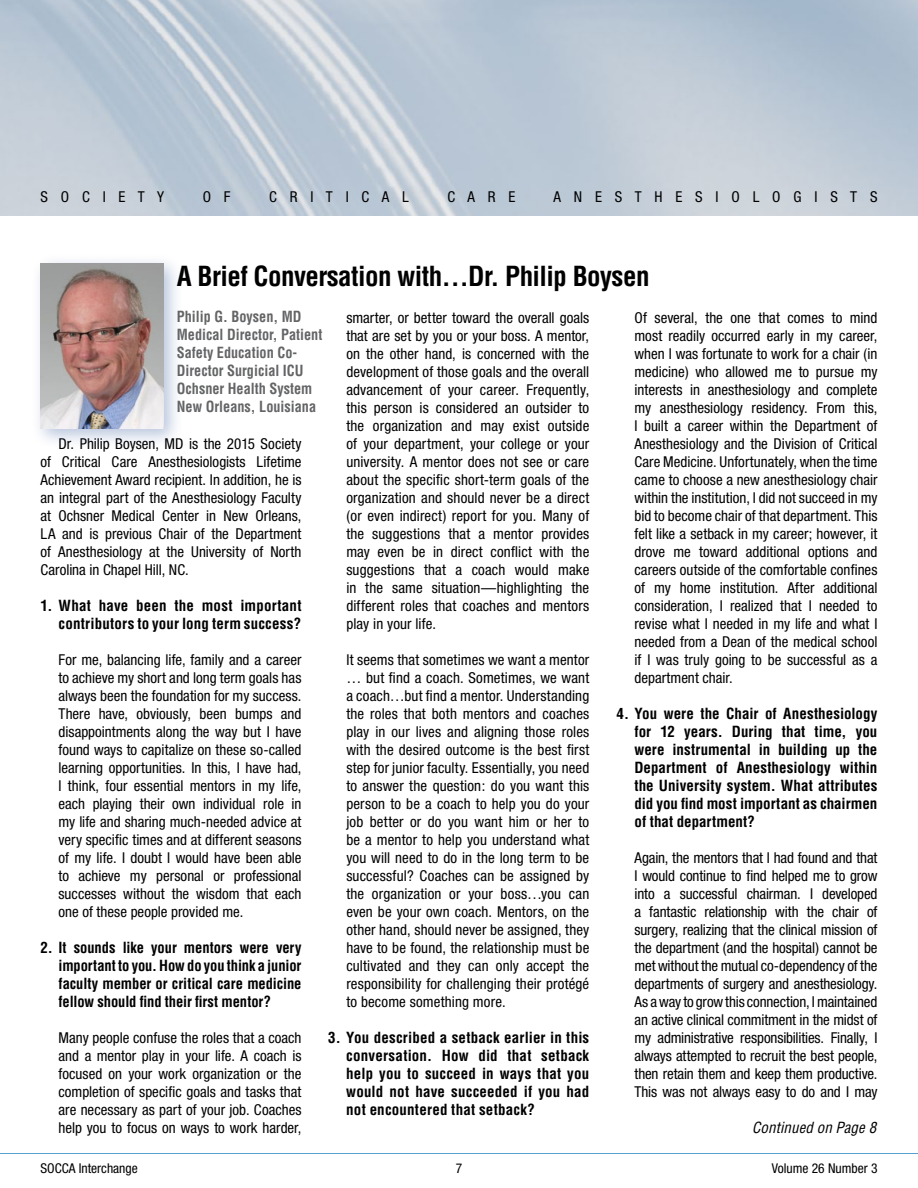
<style>
.page{position:relative;width:918px;height:1188px;background:#fff}
.page>*{position:absolute;margin:0;border:0;box-sizing:border-box;transform-origin:0 0}
.t1{font:700 condensed 27px "Helvetica";letter-spacing:-.02em;color:#000}
.t2{font:condensed 15px/18px "Helvetica Neue";letter-spacing:.005em;color:#000;text-align:justify}
.t3{font:700 condensed 15px/18px "Helvetica";letter-spacing:.01em;color:#000;text-align:justify}
.t4{font:700 condensed 15px/18px "Helvetica";color:#636466;scale:.95 1}
.t5{font:italic condensed 15px "Helvetica";letter-spacing:.01em;color:#000}
.t6{font:condensed 13.5px "Helvetica Neue";color:#000}
</style>
<div class="page">
<img style="left:0;top:0;width:918px;height:216px">
<hr style="left:0;top:1153px;width:918px;height:1px;background:#56a0d3">
<div style="left:31px;top:254px;width:152px;height:195px;background:#123d8d;opacity:.3"></div>
<img style="left:40px;top:264px;width:123px;height:165px">
<p class="t2" style="left:40px;top:187px;width:125px">S O C I E T Y</p>
<p class="t2" style="left:203px;top:187px;width:29px">O F</p>
<p class="t2" style="left:269px;top:187px;width:141px">C R I T I C A L</p>
<p class="t2" style="left:447px;top:187px;width:70px">C A R E</p>
<p class="t2" style="left:554px;top:187px;width:326px">A N E S T H E S I O L O G I S T S</p>
<h1 class="t1" style="left:177px;top:259px;width:474px">A Brief Conversation with…Dr. Philip Boysen</h1>
<p class="t4" style="left:177px;top:307px;width:155px">Philip G. Boysen, MD<br>Medical Director, Patient<br>Safety Education Co-<br>Director Surgicial ICU<br>Ochsner Health System<br>New Orleans, Louisiana</p>
<p class="t2" style="left:346px;top:309px;width:245px">smarter, or better toward the overall goals that are set by you or your boss. A mentor, on the other hand, is concerned with the development of those goals and the overall advancement of your career. Frequently, this person is considered an outsider to the organization and may exist outside of your department, your college or your university. A mentor does not see or care about the specific short-term goals of the organization and should never be a direct (or even indirect) report for you. Many of the suggestions that a mentor provides may even be in direct conflict with the suggestions that a coach would make in the same situation—highlighting the different roles that coaches and mentors play in your life.</p>
<p class="t2" style="left:346px;top:651px;width:245px">It seems that sometimes we want a mentor … but find a coach. Sometimes, we want a coach…but find a mentor. Understanding the roles that both mentors and coaches play in our lives and aligning those roles with the desired outcome is the best first step for junior faculty. Essentially, you need to answer the question: do you want this person to be a coach to help you do your job better or do you want him or her to be a mentor to help you understand what you will need to do in the long term to be successful? Coaches can be assigned by the organization or your boss…you can even be your own coach. Mentors, on the other hand, should never be assigned, they have to be found, the relationship must be cultivated and they can only accept the responsibility for challenging their protégé to become something more.</p>
<p class="t3" style="left:346px;top:1029px;width:244px;text-indent:-18px">3. You described a setback earlier in this conversation. How did that setback help you to succeed in ways that you would not have succeeded if you had not encountered that setback?</p>
<p class="t2" style="left:41px;top:435px;width:263px;text-indent:18px">Dr. Philip Boysen, MD is the 2015 Society of Critical Care Anesthesiologists Lifetime Achievement Award recipient. In addition, he is an integral part of the Anesthesiology Faculty at Ochsner Medical Center in New Orleans, LA and is previous Chair of the Department of Anesthesiology at the University of North Carolina in Chapel Hill, NC.</p>
<p class="t3" style="left:41px;top:597px;width:263px;text-align:right">1. What have been the most important contributors to your long term success?</p>
<p class="t2" style="left:59px;top:651px;width:245px">For me, balancing life, family and a career to achieve my short and long term goals has always been the foundation for my success.<br>There have, obviously, been bumps and disappointments along the way but I have found ways to capitalize on these so-called learning opportunities. In this, I have had, I think, four essential mentors in my life, each playing their own individual role in my life and sharing much-needed advice at very specific times and at different seasons of my life. I doubt I would have been able to achieve my personal or professional successes without the wisdom that each one of these people provided me.</p>
<p class="t3" style="left:58px;top:939px;width:244px;text-indent:-18px">2. It sounds like your mentors were very important to you. How do you think a junior faculty member or critical care medicine fellow should find their first mentor?</p>
<p class="t2" style="left:59px;top:1029px;width:244px">Many people confuse the roles that a coach and a mentor play in your life. A coach is focused on your work organization or the completion of specific goals and tasks that are necessary as part of your job. Coaches help you to focus on ways to work harder,</p>
<p class="t2" style="left:635px;top:309px;width:245px">Of several, the one that comes to mind most readily occurred early in my career, when I was fortunate to work for a chair (in medicine) who allowed me to pursue my interests in anesthesiology and complete my anesthesiology residency. From this, I built a career within the Department of Anesthesiology and the Division of Critical Care Medicine. Unfortunately, when the time came to choose a new anesthesiology chair within the institution, I did not succeed in my bid to become chair of that department. This felt like a setback in my career; however, it drove me toward additional options and careers outside of the comfortable confines of my home institution. After additional consideration, I realized that I needed to revise what I needed in my life and what I needed from a Dean of the medical school if I was truly going to be successful as a department chair.</p>
<p class="t3" style="left:635px;top:705px;width:245px;text-indent:-18px">4. You were the Chair of Anesthesiology for 12 years. During that time, you were instrumental in building up the Department of Anesthesiology within the University system. What attributes did you find most important as chairmen of that department?</p>
<p class="t2" style="left:635px;top:849px;width:244px">Again, the mentors that I had found and that I would continue to find helped me to grow into a successful chairman. I developed a fantastic relationship with the chair of surgery, realizing that the clinical mission of the department (and the hospital) cannot be met without the mutual co-dependency of the departments of surgery and anesthesiology.<br>As a way to grow this connection, I maintained an active clinical commitment in the midst of my administrative responsibilities. Finally, I always attempted to recruit the best people, then retain them and keep them productive.<br>This was not always easy to do and I may</p>
<p class="t5" style="left:752px;top:1118px;width:125px">Continued on Page 8</p>
<p class="t6" style="left:40px;top:1160px;width:99px">SOCCA Interchange</p>
<p class="t6" style="left:456px;top:1160px;width:8px">7</p>
<p class="t6" style="left:772px;top:1160px;width:107px">Volume 26 Number 3</p>
</div>
